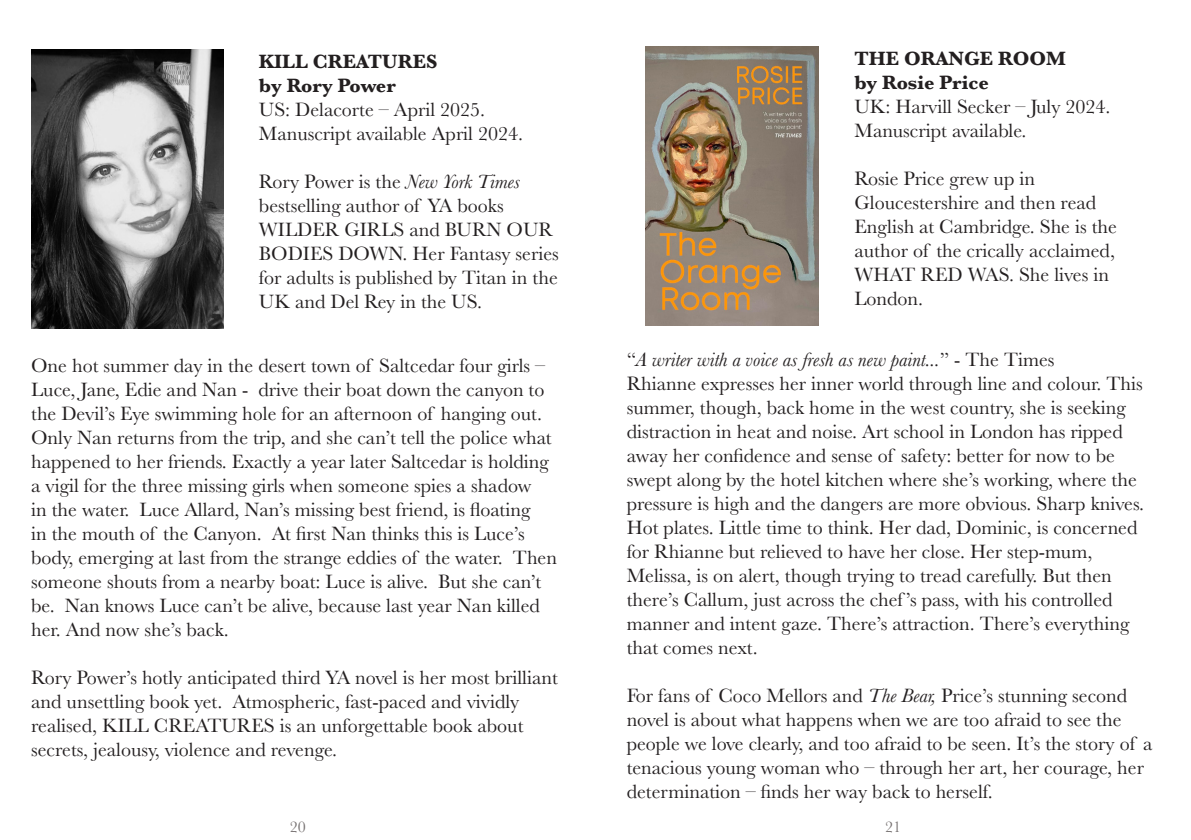
<style>
.page{position:relative;width:1191px;height:840px;background:#fff}
.page>*{position:absolute;margin:0;border:0;box-sizing:border-box;transform-origin:0 0}
.t1{font:20px/24px "Baskerville";color:#231f20}
.t2{font:700 20px "Baskerville";color:#231f20}
.t3{font:italic 20px "Baskerville";color:#231f20}
.t4{font:16px "Baskerville";color:#767171}
.s1{font-style:italic}
.s2{font-style:normal}
</style>
<div class="page">
<img style="left:31px;top:50px;width:193px;height:278px">
<img style="left:645px;top:47px;width:173px;height:279px">
<p class="t2" style="left:259px;top:47px;width:180px">KILL CREATURES</p>
<p class="t2" style="left:259px;top:71px;width:138px">by Rory Power</p>
<p class="t1" style="left:259px;top:98px;width:228px">US: Delacorte – April 2025.</p>
<p class="t1" style="left:259px;top:122px;width:266px">Manuscript available April 2024.</p>
<p class="t1" style="left:259px;top:170px;width:301px">Rory Power is the <span class="s1">New York Times </span>bestselling author of YA books<br>WILDER GIRLS and BURN OUR<br>BODIES DOWN. Her Fantasy series for adults is published by Titan in the<br>UK and Del Rey in the US.</p>
<p class="t1" style="left:31px;top:353px;width:527px">One hot summer day in the desert town of Saltcedar four girls – Luce, Jane, Edie and Nan - drive their boat down the canyon to the Devil’s Eye swimming hole for an afternoon of hanging out.<br>Only Nan returns from the trip, and she can’t tell the police what happened to her friends. Exactly a year later Saltcedar is holding a vigil for the three missing girls when someone spies a shadow<br>in the water. Luce Allard, Nan’s missing best friend, is floating<br>in the mouth of the Canyon. At first Nan thinks this is Luce’s body, emerging at last from the strange eddies of the water. Then someone shouts from a nearby boat: Luce is alive. But she can’t be. Nan knows Luce can’t be alive, because last year Nan killed her. And now she’s back.</p>
<p class="t1" style="left:31px;top:665px;width:528px">Rory Power’s hotly anticipated third YA novel is her most brilliant and unsettling book yet. Atmospheric, fast-paced and vividly realised, KILL CREATURES is an unforgettable book about secrets, jealousy, violence and revenge.</p>
<p class="t2" style="left:854px;top:44px;width:213px">THE ORANGE ROOM</p>
<p class="t2" style="left:854px;top:68px;width:136px">by Rosie Price</p>
<p class="t1" style="left:854px;top:95px;width:258px">UK: Harvill Secker – July 2024.<br>Manuscript available.</p>
<p class="t1" style="left:854px;top:167px;width:264px">Rosie Price grew up in<br>Gloucestershire and then read<br>English at Cambridge. She is the author of the crically acclaimed,<br>WHAT RED WAS. She lives in<br>London.</p>
<p class="t3" style="left:626px;top:345px;width:429px"><span class="s2">“</span>A writer with a voice as fresh as new paint...<span class="s2">” - The Times</span></p>
<p class="t1" style="left:626px;top:371px;width:519px">Rhianne expresses her inner world through line and colour. This summer, though, back home in the west country, she is seeking distraction in heat and noise. Art school in London has ripped away her confidence and sense of safety: better for now to be swept along by the hotel kitchen where she’s working, where the pressure is high and the dangers are more obvious. Sharp knives.<br>Hot plates. Little time to think. Her dad, Dominic, is concerned for Rhianne but relieved to have her close. Her step-mum, Melissa, is on alert, though trying to tread carefully. But then there’s Callum, just across the chef ’s pass, with his controlled manner and intent gaze. There’s attraction. There’s everything that comes next.</p>
<p class="t1" style="left:626px;top:683px;width:527px">For fans of Coco Mellors and <span class="s1">The Bear,</span> Price’s stunning second novel is about what happens when we are too afraid to see the people we love clearly, and too afraid to be seen. It’s the story of a tenacious young woman who – through her art, her courage, her determination – finds her way back to herself.</p>
<p class="t4" style="left:290px;top:816px;width:17px">20</p>
<p class="t4" style="left:885px;top:816px;width:17px">21</p>
</div>
